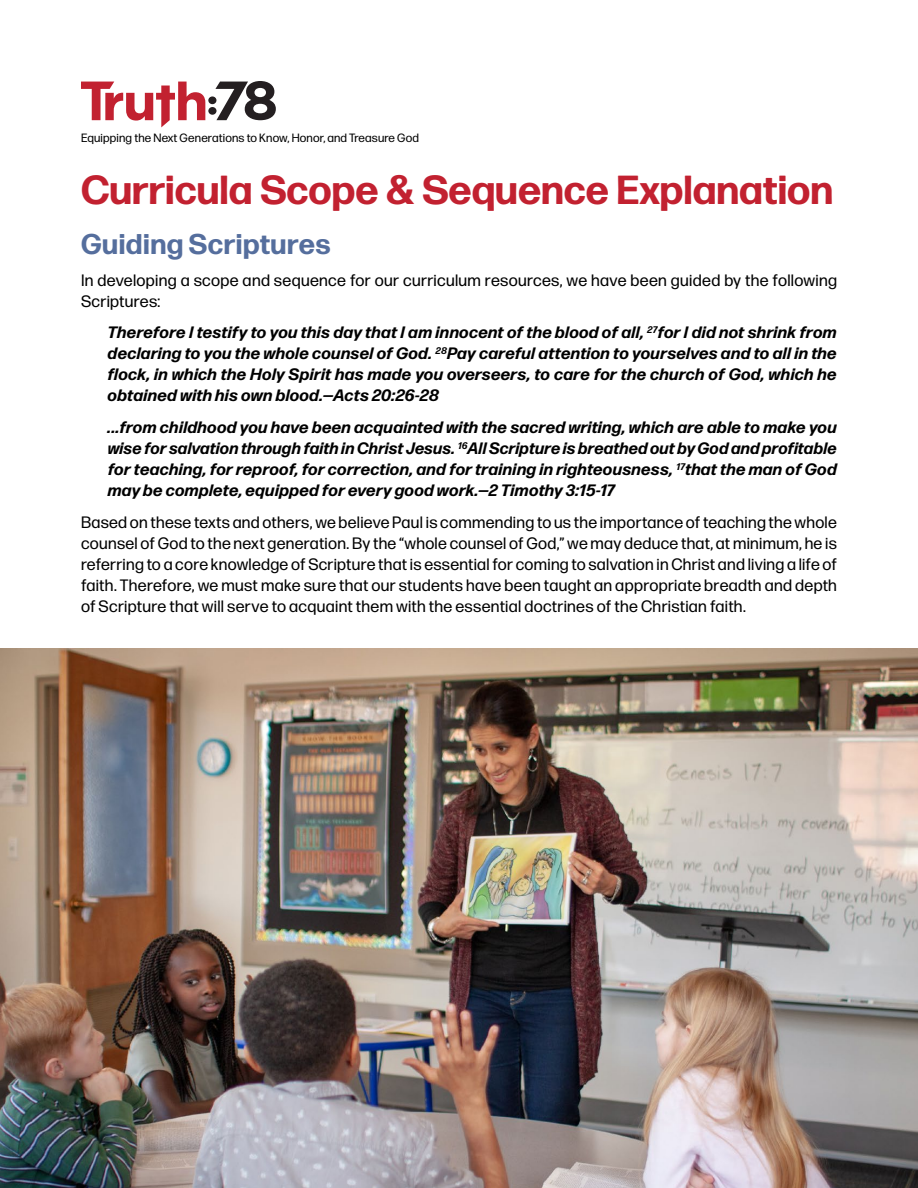
<style>
.page{position:relative;width:918px;height:1188px;background:#fff}
.page>*{position:absolute;margin:0;border:0;box-sizing:border-box;transform-origin:0 0}
.t1{font:700 40.5px "Forma DJR Text";color:#c22130}
.t2{font:700 28.5px "Forma DJR Text";letter-spacing:.015em;color:#556e9d}
.t3{font:italic 700 16.5px/21px "Forma DJR Text";letter-spacing:.02em;color:#000;text-align:justify}
.t4{font:16.5px/21px "Forma DJR Text";letter-spacing:.02em;color:#000}
.t5{font:12px "Forma DJR Text";letter-spacing:.015em;color:#000}
</style>
<div class="page">
<svg style="left:81px;top:82px;width:124px;height:45px"></svg>
<svg style="left:215px;top:81px;width:61px;height:39px"></svg>
<div style="left:208px;top:96px;width:8px;height:8px;background:#241f21;border-radius:50%"></div>
<div style="left:208px;top:107px;width:9px;height:8px;background:#241f21;border-radius:50%"></div>
<img style="left:0;top:648px;width:918px;height:540px">
<p class="t5" style="left:81px;top:130px;width:339px">Equipping the Next Generations to Know, Honor, and Treasure God</p>
<h1 class="t1" style="left:81px;top:164px;width:754px">Curricula Scope &amp; Sequence Explanation</h1>
<h2 class="t2" style="left:81px;top:226px;width:251px">Guiding Scriptures</h2>
<p class="t4" style="left:81px;top:269px;width:758px">In developing a scope and sequence for our curriculum resources, we have been guided by the following<br>Scriptures:</p>
<p class="t3" style="left:108px;top:322px;width:731px">Therefore I testify to you this day that I am innocent of the blood of all, <sup>27</sup>for I did not shrink from declaring to you the whole counsel of God. <sup>28</sup>Pay careful attention to yourselves and to all in the flock, in which the Holy Spirit has made you overseers, to care for the church of God, which he obtained with his own blood.—Acts 20:26-28</p>
<p class="t3" style="left:108px;top:417px;width:731px">...from childhood you have been acquainted with the sacred writing, which are able to make you wise for salvation through faith in Christ Jesus. <sup>16</sup>All Scripture is breathed out by God and profitable for teaching, for reproof, for correction, and for training in righteousness, <sup>17</sup>that the man of God may be complete, equipped for every good work.—2 Timothy 3:15-17</p>
<p class="t4" style="left:81px;top:511px;width:758px;text-align:justify">Based on these texts and others, we believe Paul is commending to us the importance of teaching the whole counsel of God to the next generation. By the “whole counsel of God,” we may deduce that, at minimum, he is referring to a core knowledge of Scripture that is essential for coming to salvation in Christ and living a life of faith. Therefore, we must make sure that our students have been taught an appropriate breadth and depth of Scripture that will serve to acquaint them with the essential doctrines of the Christian faith.</p>
</div>
